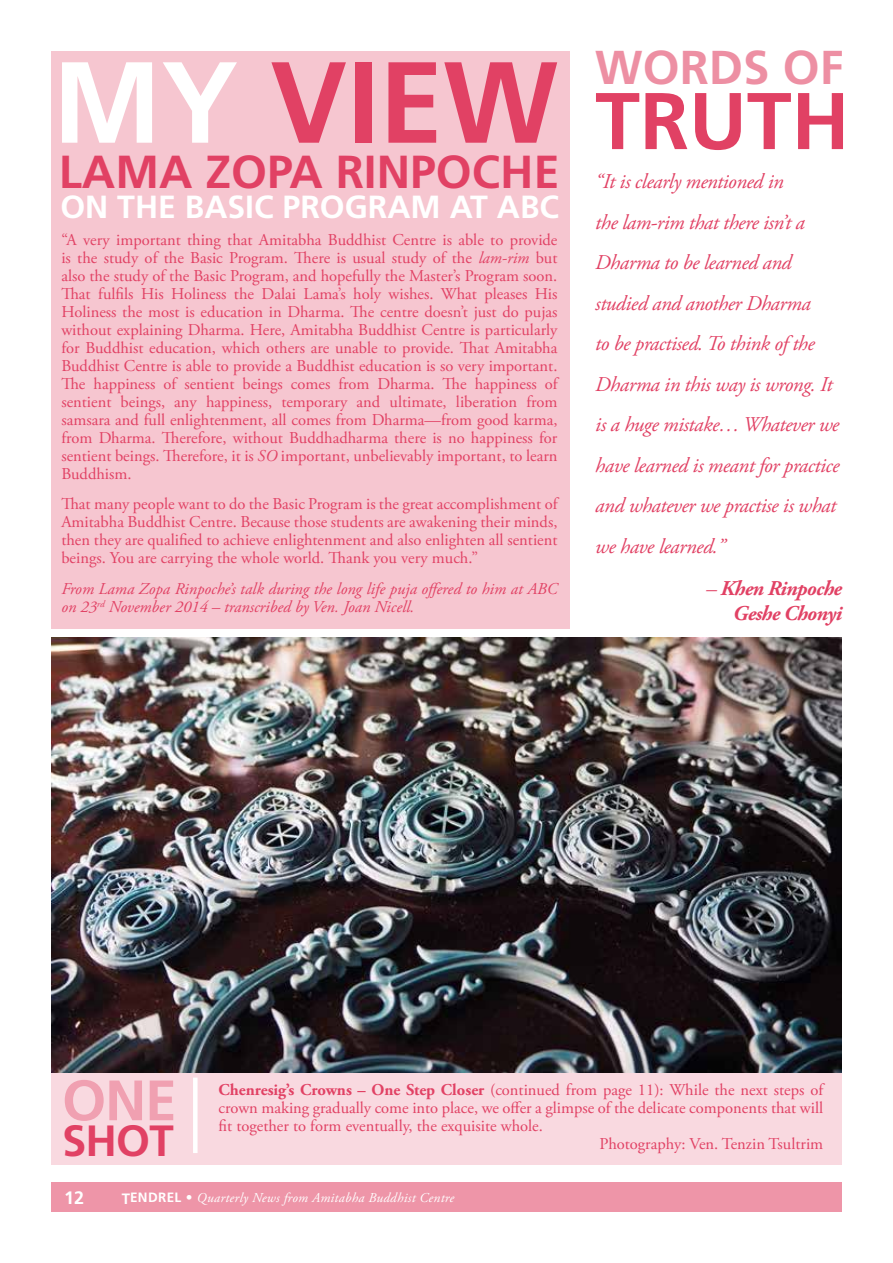
<style>
.page{position:relative;width:893px;height:1263px;background:#fff}
.page>*{position:absolute;margin:0;border:0;box-sizing:border-box;transform-origin:0 0}
.t1{font:700 115.2px "Frutiger LT Std";color:#e14164}
.t2{font:700 80.25px "Frutiger LT Std";color:#e14164}
.t3{font:700 56.85px "Frutiger LT Std";color:#f0a0b1}
.t4{font:700 47.55px "Frutiger LT Std";color:#ed8fa3}
.t5{font:700 46.35px "Frutiger LT Std";color:#e14164}
.t6{font:700 43.65px "Frutiger LT Std";color:#e14164}
.t7{font:700 31.95px "Frutiger LT Std";color:#fff}
.t8{font:italic 21px/40.5px "Adobe Garamond Pro";letter-spacing:-.02em;color:#e14164}
.t9{font:italic 700 21px/25.2px "Adobe Garamond Pro";letter-spacing:-.03em;color:#e14164;text-align:right}
.t10{font:700 18px "Frutiger LT Std";color:#fff}
.t11{font:16.5px/18px "Adobe Garamond Pro";color:#e14164;text-align:justify}
.t12{font:italic 16.5px/18px "Adobe Garamond Pro";color:#e14164}
.t13{font:italic 13.5px "Adobe Garamond Pro";letter-spacing:.025em;color:#fff}
.s1{color:#fff}
.s2{font-style:italic}
.s3{font-weight:400}
.s4{font-weight:700}
.s5{font-family:"Frutiger LT Std";font-weight:700;font-style:normal;font-size:15px}
.s6{font-family:"Frutiger LT Std";font-weight:700;font-style:normal}
.s7{font-family:"Frutiger LT Std";font-style:normal}
</style>
<div class="page">
<div style="left:51px;top:1182px;width:791px;height:30px;background:#ee95a8"></div>
<img style="left:51px;top:638px;width:791px;height:435px">
<div style="left:51px;top:51px;width:519px;height:577px;background:#f6c6d0"></div>
<div style="left:51px;top:1073px;width:791px;height:92px;background:#f9d9e0"></div>
<div style="left:193px;top:1077px;width:5px;height:76px;background:#fff"></div>
<h1 class="t1" style="left:53px;top:35px;width:291px"><span class="s1">MY</span>VIEW</h1>
<h3 class="t5" style="left:59px;top:145px;width:502px">LAMA ZOPA RINPOCHE</h3>
<h3 class="t7" style="left:60px;top:188px;width:498px">ON THE BASIC PROGRAM AT ABC</h3>
<p class="t11" style="left:61px;top:231px;width:498px">“A very important thing that Amitabha Buddhist Centre is able to provide is the study of the Basic Program. There is usual study of the <span class="s2">lam-rim</span> but also the study of the Basic Program, and hopefully the Master’s Program soon.<br>That fulfils His Holiness the Dalai Lama’s holy wishes. What pleases His Holiness the most is education in Dharma. The centre doesn’t just do pujas without explaining Dharma. Here, Amitabha Buddhist Centre is particularly for Buddhist education, which others are unable to provide. That Amitabha Buddhist Centre is able to provide a Buddhist education is so very important.<br>The happiness of sentient beings comes from Dharma. The happiness of sentient beings, any happiness, temporary and ultimate, liberation from samsara and full enlightenment, all comes from Dharma—from good karma, from Dharma. Therefore, without Buddhadharma there is no happiness for sentient beings. Therefore, it is <span class="s2">SO</span> important, unbelievably important, to learn Buddhism.</p>
<p class="t11" style="left:61px;top:496px;width:498px">That many people want to do the Basic Program is the great accomplishment of Amitabha Buddhist Centre. Because those students are awakening their minds, then they are qualified to achieve enlightenment and also enlighten all sentient beings. You are carrying the whole world. Thank you very much.”</p>
<p class="t12" style="left:61px;top:580px;width:498px">From Lama Zopa Rinpoche’s talk during the long life puja offered to him at ABC on 23<sup>rd</sup> November 2014 – transcribed by Ven. Joan Nicell.</p>
<h3 class="t4" style="left:595px;top:40px;width:36px">WORDS</h3>
<h3 class="t4" style="left:783px;top:40px;width:30px">OF</h3>
<h2 class="t2" style="left:595px;top:74px;width:243px">TRUTH</h2>
<p class="t8" style="left:595px;top:162px;width:246px">“It is clearly mentioned in<br>the lam-rim that there isn’t a<br>Dharma to be learned and studied and another Dharma<br>to be practised. To think of the<br>Dharma in this way is wrong. It is a huge mistake… Whatever we have learned is meant for practice and whatever we practise is what we have learned.”</p>
<p class="t9" style="left:706px;top:576px;width:137px"><span class="s3">–</span> Khen Rinpoche<br>Geshe Chonyi</p>
<h3 class="t3" style="left:62px;top:1067px;width:108px">ONE</h3>
<h3 class="t6" style="left:62px;top:1115px;width:29px">SHO</h3>
<h3 class="t6" style="left:149px;top:1115px;width:26px">T</h3>
<p class="t11" style="left:219px;top:1081px;width:606px"><span class="s4">Chenresig’s Crowns – One Step Closer</span> (continued from page 11): While the next steps of</p>
<p class="t11" style="left:219px;top:1099px;width:606px">crown making gradually come into place, we offer a glimpse of the delicate components that will</p>
<p class="t11" style="left:219px;top:1117px;width:326px">fit together to form eventually, the exquisite whole.</p>
<p class="t11" style="left:599px;top:1135px;width:225px">Photography: Ven. Tenzin Tsultrim</p>
<p class="t10" style="left:64px;top:1187px;width:22px">12</p>
<p class="t13" style="left:122px;top:1190px;width:334px"><span class="s5">T</span><span class="s6">ENDREL</span> <span class="s7">•</span> Quarterly News from Amitabha Buddhist Centre</p>
</div>
